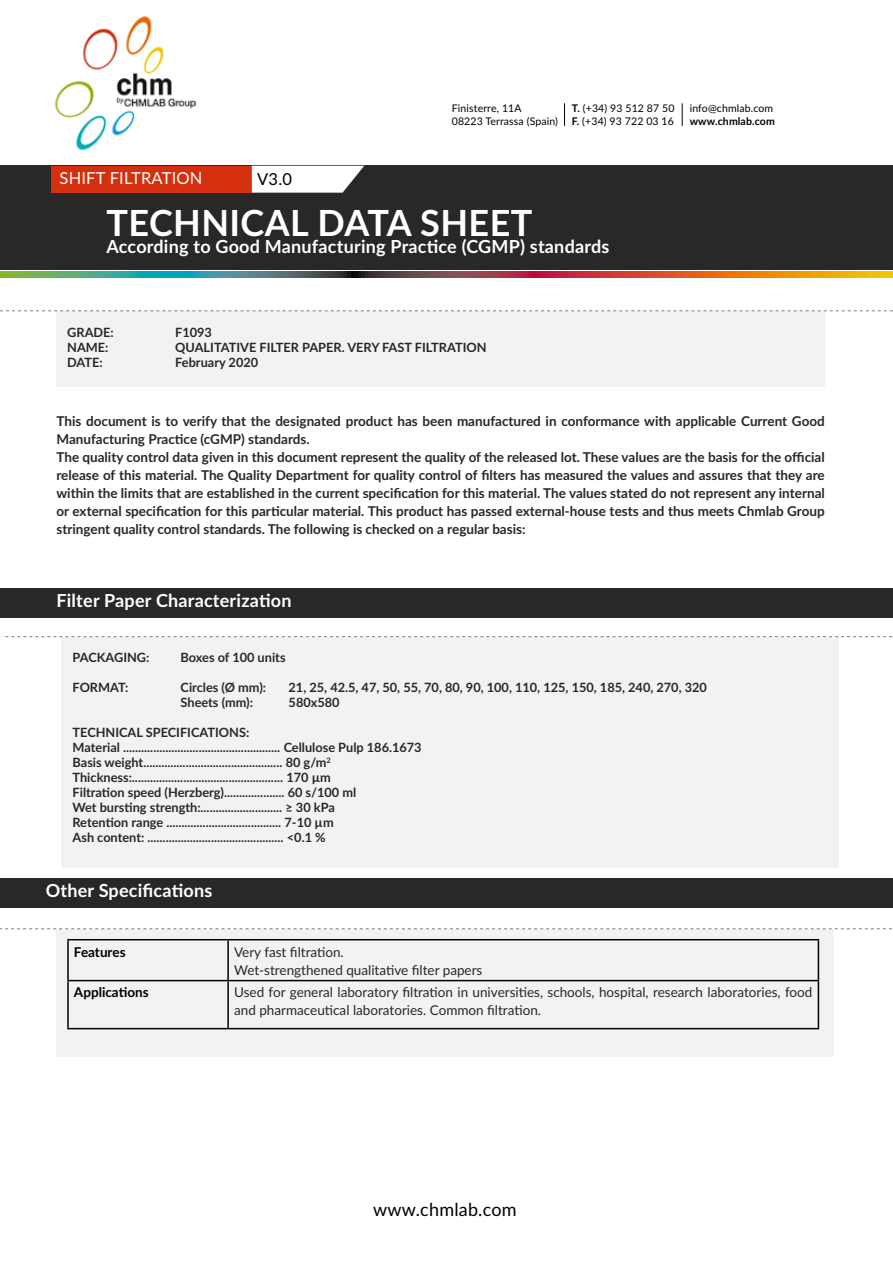
<style>
.page{position:relative;width:893px;height:1263px;background:#fff}
.page>*{position:absolute;margin:0;border:0;box-sizing:border-box;transform-origin:0 0}
.t1{font:700 36px "Lato";letter-spacing:.01em;color:#fff}
.t2{font:700 18px "Lato";letter-spacing:.01em;color:#fff}
.t3{font:18px "Lato";letter-spacing:.01em;color:#000}
.t4{font:16.5px "Lato";letter-spacing:.01em;color:#fff}
.t5{font:16.5px "Lato";color:#000}
.t6{font:700 13.5px/18px "Lato";color:#282827}
.t7{font:13.5px/18px "Lato";color:#282827}
.t8{font:700 13.5px "Lato";color:#000}
.t9{font:700 12.75px/15px "Lato";color:#282827}
.t10{font:10.5px/12.8px "Lato";letter-spacing:.01em;color:#000}
.t11{font:700 10.5px "Lato";letter-spacing:.01em;color:#000}
.s1{font-weight:700}
</style>
<div class="page">
<svg style="left:5px;top:636px;width:888px;height:1px"></svg>
<div style="left:62px;top:637px;width:777px;height:230px;background:#f2f2f2"></div>
<svg style="left:0;top:310px;width:893px;height:1px"></svg>
<div style="left:56px;top:311px;width:769px;height:76px;background:#f2f2f2"></div>
<div style="left:0;top:588px;width:893px;height:29px;background:#282827"></div>
<div style="left:56px;top:929px;width:777px;height:128px;background:#f2f2f2"></div>
<svg style="left:0;top:928px;width:892px;height:1px"></svg>
<div style="left:1px;top:878px;width:892px;height:30px;background:#282827"></div>
<hr style="left:67px;top:939px;width:161px;height:1px;background:#000">
<hr style="left:67px;top:940px;width:2px;height:40px;background:#000">
<hr style="left:228px;top:939px;width:591px;height:1px;background:#000">
<hr style="left:227px;top:940px;width:2px;height:40px;background:#000">
<hr style="left:818px;top:940px;width:1px;height:40px;background:#000">
<hr style="left:67px;top:980px;width:161px;height:1px;background:#000">
<hr style="left:67px;top:981px;width:2px;height:47px;background:#000">
<hr style="left:228px;top:980px;width:591px;height:1px;background:#000">
<hr style="left:227px;top:981px;width:2px;height:47px;background:#000">
<hr style="left:818px;top:981px;width:1px;height:47px;background:#000">
<hr style="left:67px;top:1028px;width:161px;height:1px;background:#000">
<hr style="left:228px;top:1028px;width:591px;height:1px;background:#000">
<div style="left:0;top:166px;width:893px;height:104px;background:#282827"></div>
<svg style="left:0;top:271px;width:893px;height:6px;background:#8d704a"></svg>
<svg style="left:564px;top:103px;width:1px;height:23px"></svg>
<svg style="left:682px;top:103px;width:1px;height:23px"></svg>
<div style="left:51px;top:166px;width:201px;height:26px;background:#d4300f"></div>
<svg style="left:252px;top:166px;width:112px;height:27px;background:#e8e8e7"></svg>
<img style="left:55px;top:16px;width:142px;height:135px">
<p class="t4" style="left:60px;top:167px;width:144px">SHIFT FILTRATION</p>
<p class="t5" style="left:257px;top:167px;width:36px">V3.0</p>
<p class="t10" style="left:452px;top:101px;width:108px">Finisterre, 11A<br>08223 Terrassa (Spain)</p>
<p class="t10" style="left:572px;top:101px;width:104px"><span class="s1">T.</span> (+34) 93 512 87 50<br><span class="s1">F.</span> (+34) 93 722 03 16</p>
<p class="t10" style="left:690px;top:101px;width:85px">info@chmlab.com</p>
<p class="t11" style="left:690px;top:113px;width:87px">www.chmlab.com</p>
<h1 class="t1" style="left:106px;top:197px;width:428px">TECHNICAL DATA SHEET</h1>
<h2 class="t2" style="left:106px;top:233px;width:505px">According to Good Manufacturing Practice (CGMP) standards</h2>
<p class="t9" style="left:67px;top:324px;width:48px">GRADE:</p>
<p class="t9" style="left:175px;top:324px;width:38px">F1093</p>
<p class="t9" style="left:67px;top:339px;width:43px">NAME:</p>
<p class="t9" style="left:175px;top:339px;width:313px">QUALITATIVE FILTER PAPER. VERY FAST FILTRATION</p>
<p class="t9" style="left:67px;top:354px;width:37px">DATE:</p>
<p class="t9" style="left:175px;top:354px;width:84px">February 2020</p>
<p class="t6" style="left:56px;top:412px;width:770px">This document is to verify that the designated product has been manufactured in conformance with applicable Current Good Manufacturing Practice (cGMP) standards.<br>The quality control data given in this document represent the quality of the released lot. These values are the basis for the official release of this material. The Quality Department for quality control of filters has measured the values and assures that they are within the limits that are established in the current specification for this material. The values stated do not represent any internal or external specification for this particular material. This product has passed external-house tests and thus meets Chmlab Group stringent quality control standards. The following is checked on a regular basis:</p>
<h2 class="t2" style="left:56px;top:587px;width:237px">Filter Paper Characterization</h2>
<p class="t9" style="left:73px;top:650px;width:78px">PACKAGING:</p>
<p class="t9" style="left:181px;top:650px;width:107px">Boxes of 100 units</p>
<p class="t9" style="left:73px;top:680px;width:57px">FORMAT:</p>
<p class="t9" style="left:181px;top:680px;width:87px">Circles (Ø mm):</p>
<p class="t9" style="left:289px;top:680px;width:420px">21, 25, 42.5, 47, 50, 55, 70, 80, 90, 100, 110, 125, 150, 185, 240, 270, 320</p>
<p class="t9" style="left:181px;top:695px;width:74px">Sheets (mm):</p>
<p class="t9" style="left:289px;top:695px;width:53px">580x580</p>
<p class="t9" style="left:73px;top:725px;width:351px">TECHNICAL SPECIFICATIONS:<br>Material .................................................... Cellulose Pulp 186.1673<br>Basis weight.............................................. 80 g/m<sup>2<br></sup>Thickness:.................................................. 170 µm<br>Filtration speed (Herzberg).................... 60 s/100 ml<br>Wet bursting strength:........................... ≥ 30 kPa<br>Retention range ...................................... 7-10 µm<br>Ash content: ............................................. &lt;0.1 %</p>
<h2 class="t2" style="left:46px;top:877px;width:168px">Other Specifications</h2>
<p class="t8" style="left:74px;top:942px;width:53px">Features</p>
<p class="t7" style="left:234px;top:942px;width:250px">Very fast filtration.<br>Wet-strengthened qualitative filter papers</p>
<p class="t8" style="left:74px;top:982px;width:76px">Applications</p>
<p class="t7" style="left:234px;top:983px;width:580px">Used for general laboratory filtration in universities, schools, hospital, research laboratories, food and pharmaceutical laboratories. Common filtration.</p>
<h2 class="t3" style="left:373px;top:1196px;width:145px">www.chmlab.com</h2>
</div>
